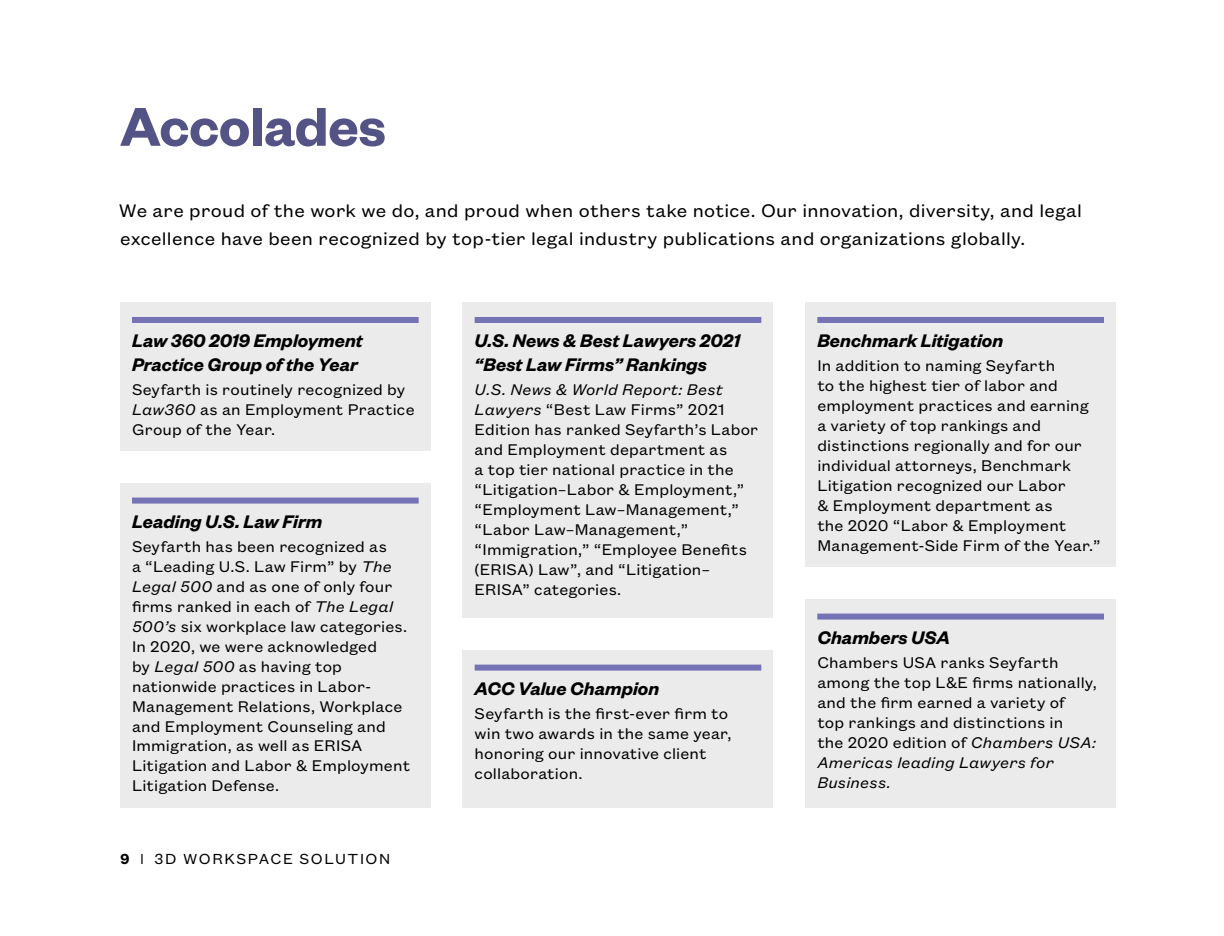
<style>
.page{position:relative;width:1224px;height:936px;background:#fff}
.page>*{position:absolute;margin:0;border:0;box-sizing:border-box;transform-origin:0 0}
.t1{font:600 60px "Founders Grotesk";letter-spacing:-.005em;color:#535386}
.t2{font:20px/28px "Founders Grotesk Text";letter-spacing:.015em;color:#000}
.t3{font:italic 600 20px/24px "Founders Grotesk";letter-spacing:.005em;color:#000}
.t4{font:17px/20px "Founders Grotesk Text";letter-spacing:.01em;color:#000}
.t5{font:16px "Founders Grotesk Text";letter-spacing:.095em;color:#000}
.s1{font-style:italic}
.s2{font-weight:600}
</style>
<div class="page">
<hr style="left:1223px;top:0;width:1px;height:936px;background:#535386">
<div style="left:120px;top:302px;width:311px;height:149px;background:#ebebec"></div>
<div style="left:132px;top:317px;width:287px;height:6px;background:#7572b5"></div>
<div style="left:805px;top:302px;width:311px;height:265px;background:#ebebec"></div>
<div style="left:817px;top:317px;width:287px;height:6px;background:#7572b5"></div>
<div style="left:805px;top:599px;width:311px;height:209px;background:#ebebec"></div>
<div style="left:817px;top:614px;width:287px;height:6px;background:#7572b5"></div>
<div style="left:463px;top:650px;width:310px;height:158px;background:#ebebec"></div>
<div style="left:475px;top:665px;width:286px;height:6px;background:#7572b5"></div>
<div style="left:463px;top:302px;width:310px;height:316px;background:#ebebec"></div>
<div style="left:475px;top:317px;width:286px;height:6px;background:#7572b5"></div>
<div style="left:120px;top:483px;width:311px;height:325px;background:#ebebec"></div>
<div style="left:132px;top:498px;width:287px;height:6px;background:#7572b5"></div>
<h1 class="t1" style="left:120px;top:89px;width:267px">Accolades</h1>
<p class="t2" style="left:119px;top:195px;width:964px">We are proud of the work we do, and proud when others take notice. Our innovation, diversity, and legal excellence have been recognized by top-tier legal industry publications and organizations globally.</p>
<p class="t3" style="left:132px;top:328px;width:232px">Law 360 2019 Employment<br>Practice Group of the Year</p>
<p class="t4" style="left:132px;top:378px;width:284px">Seyfarth is routinely recognized by<br><span class="s1">Law360</span> as an Employment Practice<br>Group of the Year.</p>
<p class="t3" style="left:132px;top:508px;width:192px">Leading U.S. Law Firm</p>
<p class="t4" style="left:132px;top:535px;width:280px">Seyfarth has been recognized as<br>a “Leading U.S. Law Firm” by <span class="s1">The<br>Legal 500</span> and as one of only four firms ranked in each of <span class="s1">The Legal<br>500’s</span> six workplace law categories.<br>In 2020, we were acknowledged<br>by <span class="s1">Legal 500</span> as having top nationwide practices in Labor-<br>Management Relations, Workplace and Employment Counseling and<br>Immigration, as well as ERISA<br>Litigation and Labor &amp; Employment<br>Litigation Defense.</p>
<p class="t5" style="left:120px;top:848px;width:272px"><span class="s2">9</span> | 3D WORKSPACE SOLUTION</p>
<p class="t3" style="left:475px;top:328px;width:267px">U.S. News &amp; Best Lawyers 2021 “Best Law Firms” Rankings</p>
<p class="t4" style="left:475px;top:378px;width:285px"><span class="s1">U.S. News &amp; World Report: Best<br>Lawyers</span> “Best Law Firms” 2021<br>Edition has ranked Seyfarth’s Labor and Employment department as<br>a top tier national practice in the “Litigation–Labor &amp; Employment,” “Employment Law–Management,” “Labor Law–Management,” “Immigration,” “Employee Benefits (ERISA) Law”, and “Litigation–<br>ERISA” categories.</p>
<p class="t3" style="left:475px;top:675px;width:186px">ACC Value Champion</p>
<p class="t4" style="left:475px;top:702px;width:258px">Seyfarth is the first-ever firm to win two awards in the same year, honoring our innovative client collaboration.</p>
<p class="t3" style="left:817px;top:328px;width:187px">Benchmark Litigation</p>
<p class="t4" style="left:817px;top:354px;width:285px">In addition to naming Seyfarth<br>to the highest tier of labor and employment practices and earning a variety of top rankings and distinctions regionally and for our individual attorneys, Benchmark<br>Litigation recognized our Labor<br>&amp; Employment department as<br>the 2020 “Labor &amp; Employment<br>Management-Side Firm of the Year.”</p>
<p class="t3" style="left:817px;top:624px;width:134px">Chambers USA</p>
<p class="t4" style="left:817px;top:651px;width:281px">Chambers USA ranks Seyfarth among the top L&amp;E firms nationally, and the firm earned a variety of<br>top rankings and distinctions in<br>the 2020 edition of <span class="s1">Chambers USA:<br>Americas leading Lawyers for<br>Business.</span></p>
</div>
